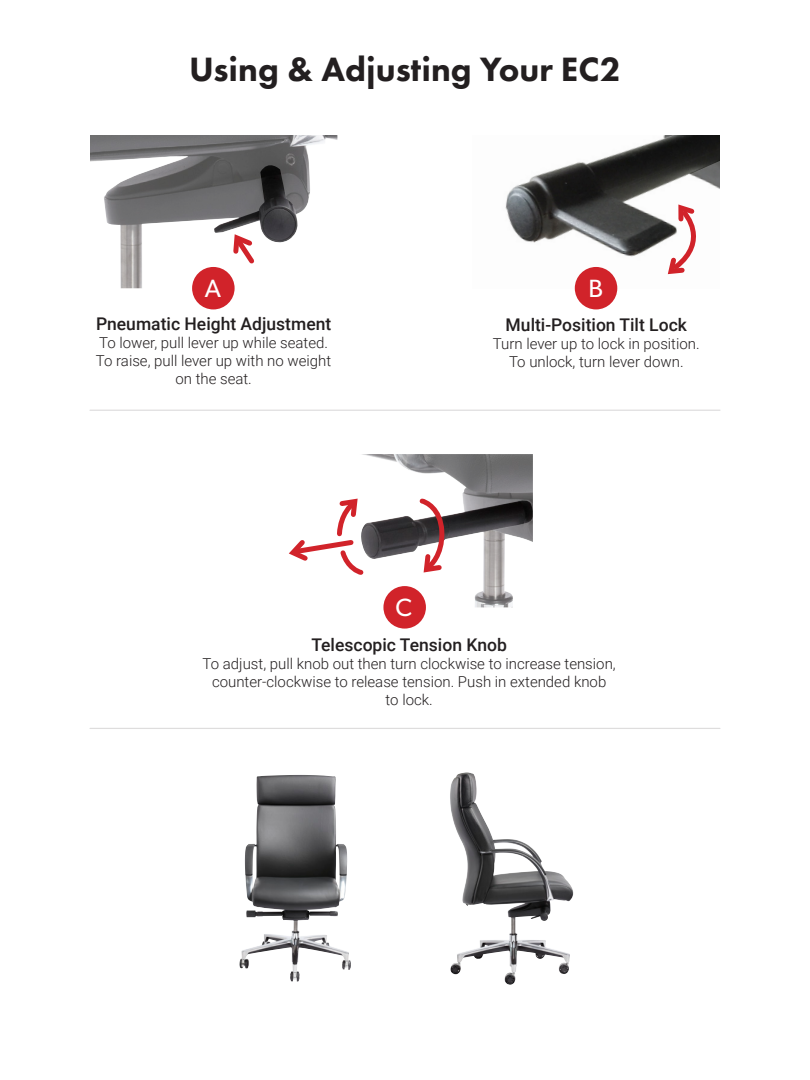
<style>
.page{position:relative;width:810px;height:1080px;background:#fff}
.page>*{position:absolute;margin:0;border:0;box-sizing:border-box;transform-origin:0 0}
.t1{font:800 35px "Futura PT";color:#231f20}
.t2{font:25px "Gibson";color:#fff}
.t3{font:500 17.5px "Roboto";color:#231f20}
.t4{font:300 15px/18px "Roboto";color:#231f20;text-align:center}
</style>
<div class="page">
<img style="left:505px;top:135px;width:215px;height:153px">
<hr style="left:90px;top:410px;width:630px;height:1px;background:#231f20">
<hr style="left:90px;top:728px;width:630px;height:1px;background:#231f20">
<div style="left:192px;top:267px;width:43px;height:42px;background:#d1232a;border-radius:50%"></div>
<div style="left:575px;top:267px;width:42px;height:42px;background:#d1232a;border-radius:50%"></div>
<div style="left:383px;top:586px;width:43px;height:43px;background:#d1232a;border-radius:50%"></div>
<img style="left:239px;top:775px;width:58px;height:206px">
<img style="left:450px;top:773px;width:120px;height:212px">
<svg style="left:90px;top:135px;width:247px;height:153px"></svg>
<svg style="left:289px;top:454px;width:244px;height:154px"></svg>
<svg style="left:665px;top:201px;width:44px;height:76px"></svg>
<svg style="left:688px;top:160px;width:32px;height:29px"></svg>
<svg style="left:663px;top:135px;width:13px;height:4px"></svg>
<p class="t1" style="left:189px;top:47px;width:433px">Using &amp; Adjusting Your EC2</p>
<p class="t2" style="left:205px;top:273px;width:18px">A</p>
<p class="t2" style="left:589px;top:273px;width:16px">B</p>
<p class="t3" style="left:96px;top:312px;width:237px">Pneumatic Height Adjustment</p>
<p class="t4" style="left:96px;top:333px;width:237px">To lower, pull lever up while seated.<br>To raise, pull lever up with no weight on the seat.</p>
<p class="t3" style="left:506px;top:313px;width:183px">Multi-Position Tilt Lock</p>
<p class="t4" style="left:493px;top:334px;width:208px">Turn lever up to lock in position.<br>To unlock, turn lever down.</p>
<p class="t2" style="left:395px;top:593px;width:18px">C</p>
<p class="t3" style="left:311px;top:633px;width:197px">Telescopic Tension Knob</p>
<p class="t4" style="left:203px;top:654px;width:415px">To adjust, pull knob out then turn clockwise to increase tension,</p>
<p class="t4" style="left:212px;top:672px;width:396px">counter-clockwise to release tension. Push in extended knob to lock.</p>
</div>
